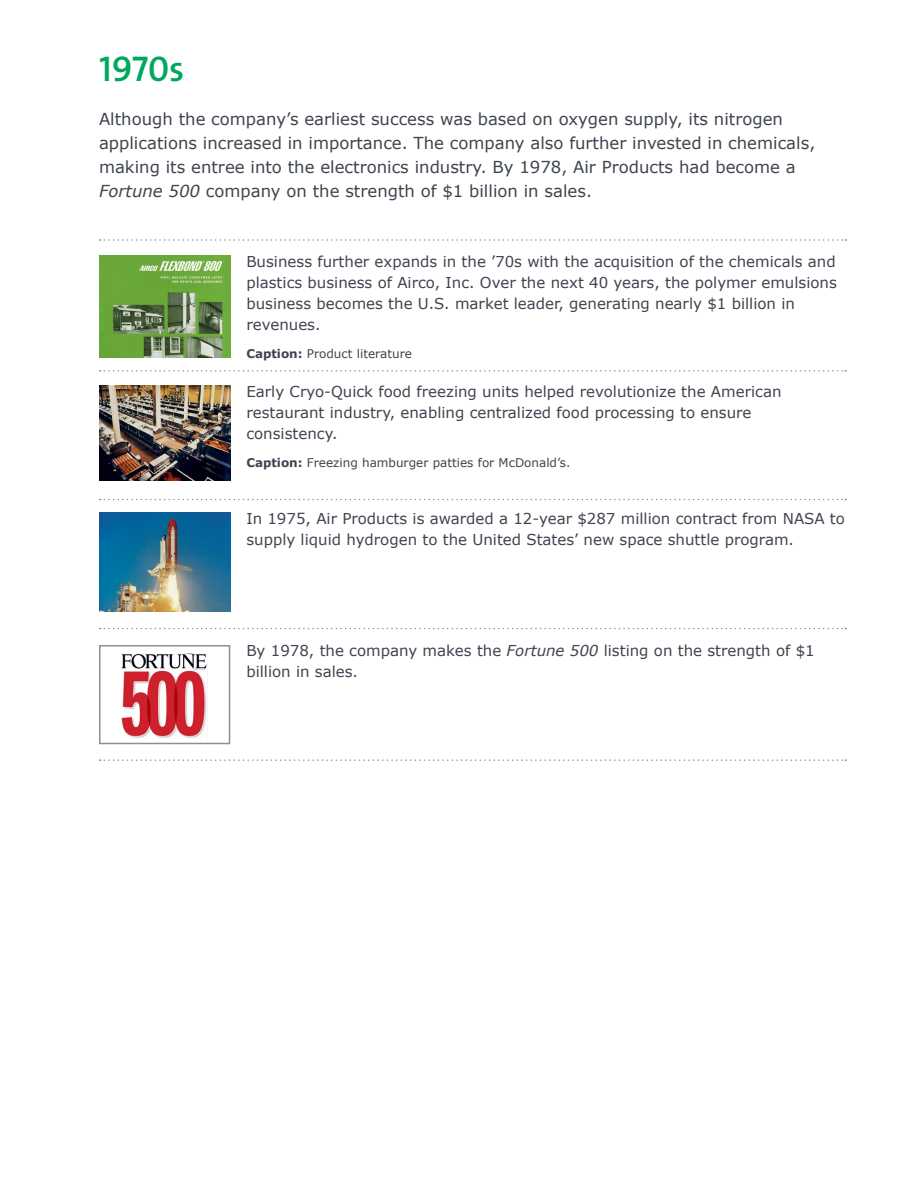
<style>
.page{position:relative;width:918px;height:1188px;background:#fff}
.page>*{position:absolute;margin:0;border:0;box-sizing:border-box;transform-origin:0 0}
.t1{font:600 36px "The Sans LF";letter-spacing:-.01em;color:#00a85f}
.t2{font:16.5px/24px "Verdana";color:#3e444f}
.t3{font:15px/21px "Verdana";color:#3e444f}
.t4{font:12px "Verdana";color:#3e444f}
.s1{font-style:italic}
.s2{font-weight:700}
</style>
<div class="page">
<svg style="left:100px;top:239px;width:746px;height:2px"></svg>
<svg style="left:100px;top:370px;width:746px;height:2px"></svg>
<svg style="left:100px;top:499px;width:746px;height:1px"></svg>
<svg style="left:100px;top:628px;width:746px;height:1px"></svg>
<svg style="left:100px;top:759px;width:746px;height:2px"></svg>
<img style="left:99px;top:256px;width:131px;height:102px">
<img style="left:99px;top:386px;width:131px;height:94px">
<img style="left:99px;top:513px;width:131px;height:98px">
<img style="left:121px;top:654px;width:87px;height:84px">
<div style="left:99px;top:645px;width:131px;height:99px;border:2px solid #8b8f98"></div>
<h1 class="t1" style="left:99px;top:45px;width:87px">1970s</h1>
<p class="t2" style="left:99px;top:107px;width:718px">Although the company’s earliest success was based on oxygen supply, its nitrogen applications increased in importance. The company also further invested in chemicals, making its entree into the electronics industry. By 1978, Air Products had become a <span class="s1">Fortune 500</span> company on the strength of $1 billion in sales.</p>
<p class="t3" style="left:246px;top:252px;width:592px">Business further expands in the ’70s with the acquisition of the chemicals and plastics business of Airco, Inc. Over the next 40 years, the polymer emulsions business becomes the U.S. market leader, generating nearly $1 billion in revenues.</p>
<p class="t4" style="left:246px;top:346px;width:167px"><span class="s2">Caption:</span> Product literature</p>
<p class="t3" style="left:246px;top:382px;width:537px">Early Cryo-Quick food freezing units helped revolutionize the American restaurant industry, enabling centralized food processing to ensure consistency.</p>
<p class="t4" style="left:246px;top:455px;width:326px"><span class="s2">Caption:</span> Freezing hamburger patties for McDonald’s.</p>
<p class="t3" style="left:246px;top:509px;width:600px">In 1975, Air Products is awarded a 12-year $287 million contract from NASA to supply liquid hydrogen to the United States’ new space shuttle program.</p>
<p class="t3" style="left:246px;top:641px;width:570px">By 1978, the company makes the <span class="s1">Fortune 500</span> listing on the strength of $1 billion in sales.</p>
</div>
